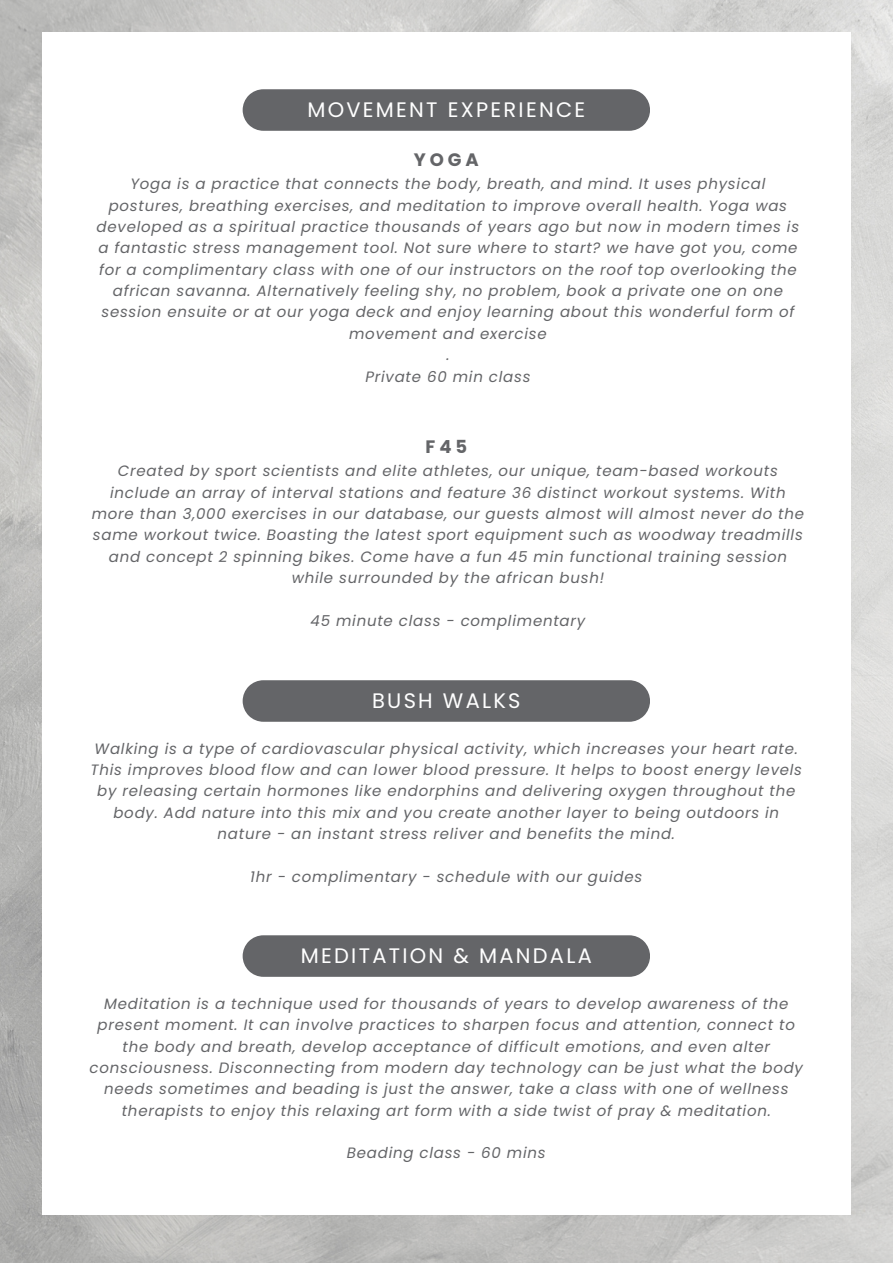
<style>
.page{position:relative;width:893px;height:1264px;background:#fff}
.page>*{position:absolute;margin:0;border:0;box-sizing:border-box;transform-origin:0 0}
.t1{font:21px "Poppins";letter-spacing:.11em;color:#fff}
.t2{font:700 18px "Poppins";letter-spacing:.22em;color:#646568}
.t3{font:italic 15px/21.3px "Poppins";letter-spacing:.05em;color:#646568;text-align:center}
</style>
<div class="page">
<img style="left:0;top:0;width:892px;height:1262px">
<div style="left:42px;top:32px;width:808px;height:1182px;background:#fff"></div>
<div style="left:243px;top:89px;width:407px;height:42px;background:#646568"></div>
<div style="left:243px;top:935px;width:407px;height:41px;background:#646568"></div>
<div style="left:243px;top:680px;width:407px;height:41px;background:#646568"></div>
<p class="t1" style="left:307px;top:95px;width:279px">MOVEMENT EXPERIENCE</p>
<p class="t2" style="left:414px;top:147px;width:66px">YOGA</p>
<p class="t3" style="left:97px;top:173px;width:704px">Yoga is a practice that connects the body, breath, and mind. It uses physical postures, breathing exercises, and meditation to improve overall health. Yoga was developed as a spiritual practice thousands of years ago but now in modern times is a fantastic stress management tool. Not sure where to start? we have got you, come for a complimentary class with one of our instructors on the roof top overlooking the african savanna. Alternatively feeling shy, no problem, book a private one on one session ensuite or at our yoga deck and enjoy learning about this wonderful form of movement and exercise</p>
<p class="t3" style="left:446px;top:344px;width:5px">.</p>
<p class="t3" style="left:365px;top:365px;width:167px">Private 60 min class</p>
<p class="t2" style="left:425px;top:433px;width:43px">F45</p>
<p class="t3" style="left:92px;top:460px;width:713px">Created by sport scientists and elite athletes, our unique, team-based workouts include an array of interval stations and feature 36 distinct workout systems. With more than 3,000 exercises in our database, our guests almost will almost never do the same workout twice. Boasting the latest sport equipment such as woodway treadmills and concept 2 spinning bikes. Come have a fun 45 min functional training session while surrounded by the african bush!</p>
<p class="t3" style="left:310px;top:610px;width:276px">45 minute class - complimentary</p>
<p class="t1" style="left:372px;top:685px;width:150px">BUSH WALKS</p>
<p class="t3" style="left:90px;top:737px;width:713px">Walking is a type of cardiovascular physical activity, which increases your heart rate.<br>This improves blood flow and can lower blood pressure. It helps to boost energy levels by releasing certain hormones like endorphins and delivering oxygen throughout the body. Add nature into this mix and you create another layer to being outdoors in nature - an instant stress reliver and benefits the mind.</p>
<p class="t3" style="left:250px;top:866px;width:393px">1hr - complimentary - schedule with our guides</p>
<p class="t1" style="left:301px;top:940px;width:292px">MEDITATION &amp; MANDALA</p>
<p class="t3" style="left:90px;top:992px;width:714px">Meditation is a technique used for thousands of years to develop awareness of the present moment. It can involve practices to sharpen focus and attention, connect to the body and breath, develop acceptance of difficult emotions, and even alter consciousness. Disconnecting from modern day technology can be just what the body needs sometimes and beading is just the answer, take a class with one of wellness therapists to enjoy this relaxing art form with a side twist of pray &amp; meditation.</p>
<p class="t3" style="left:347px;top:1142px;width:200px">Beading class - 60 mins</p>
</div>
